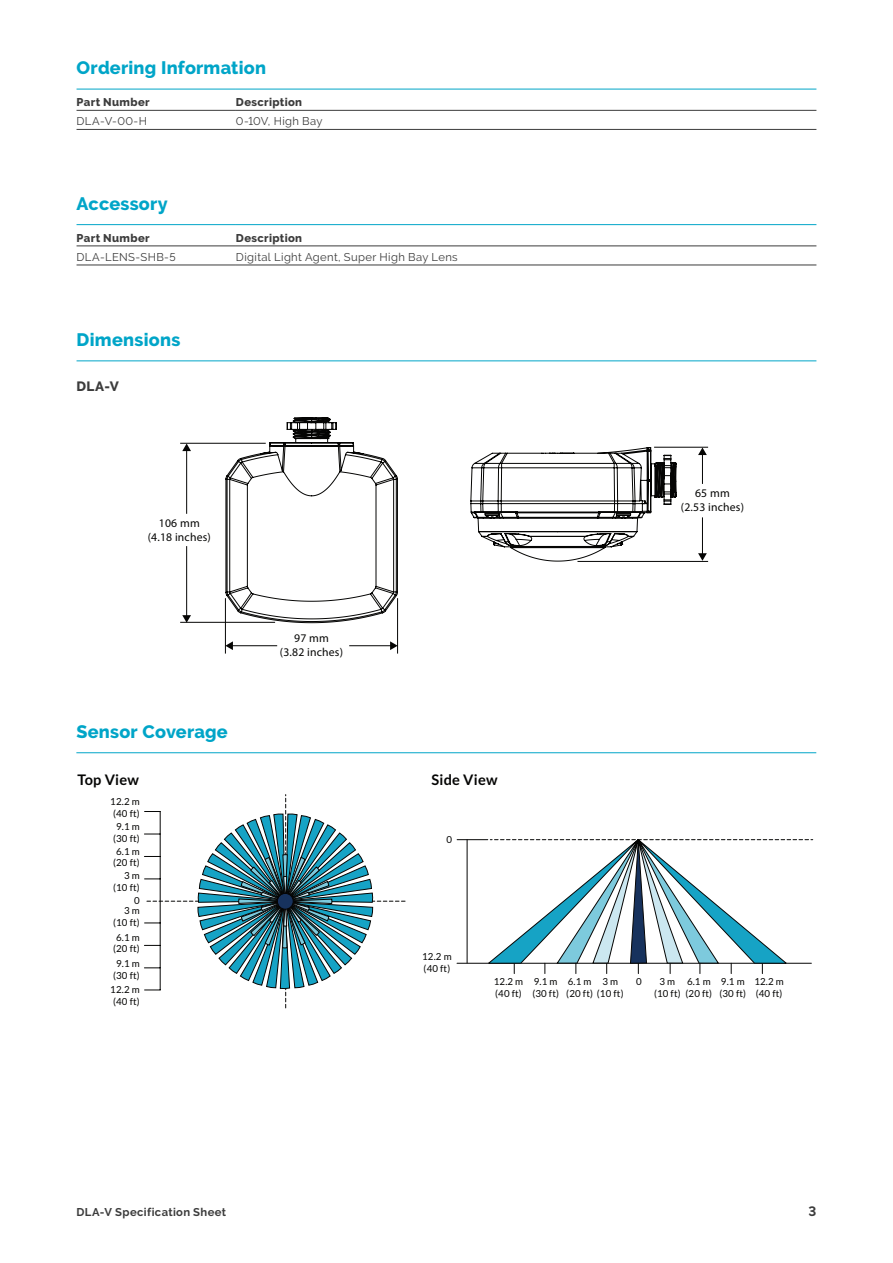
<style>
.page{position:relative;width:893px;height:1263px;background:#fff}
.page>*{position:absolute;margin:0;border:0;box-sizing:border-box;transform-origin:0 0}
.A4_Cover_Headline_32{font:800 18px "Raleway";letter-spacing:.015em;color:#00a5c8}
.t1{font:700 14.55px "Lato";letter-spacing:.015em;color:#050504}
.A4_Copy_Headline_9{font:800 13.5px "Raleway";color:#3c3c3c}
.t2{font:700 13.5px "Raleway";color:#3c3c3c}
.t3{font:11.7px/14.1px "Lato";letter-spacing:.015em;color:#050504;text-align:center}
.A4_Cover_Headline_32-2{font:11.25px "Raleway";letter-spacing:.03em;color:#3c3c3c}
.A4_Cover_Headline_32-3{font:800 11.25px "Raleway";letter-spacing:.03em;color:#3c3c3c}
.t4{font:700 11.25px "Raleway";letter-spacing:.035em;color:#3c3c3c}
.t5{font:9.75px/11.7px "Lato";letter-spacing:.015em;color:#050504}
</style>
<div class="page">
<hr style="left:654px;top:447px;width:54px;height:1px;background:#050504">
<hr style="left:577px;top:561px;width:131px;height:1px;background:#050504">
<hr style="left:702px;top:454px;width:1px;height:30px;background:#050504">
<svg style="left:698px;top:447px;width:9px;height:8px"></svg>
<hr style="left:702px;top:517px;width:1px;height:37px;background:#050504">
<svg style="left:698px;top:553px;width:9px;height:8px"></svg>
<hr style="left:225px;top:598px;width:1px;height:56px;background:#050504">
<hr style="left:397px;top:598px;width:1px;height:56px;background:#050504">
<hr style="left:232px;top:645px;width:45px;height:1px;background:#050504">
<svg style="left:225px;top:641px;width:8px;height:9px"></svg>
<hr style="left:349px;top:645px;width:42px;height:1px;background:#050504">
<svg style="left:390px;top:641px;width:8px;height:9px"></svg>
<hr style="left:180px;top:443px;width:86px;height:1px;background:#050504">
<hr style="left:186px;top:450px;width:1px;height:64px;background:#050504">
<svg style="left:182px;top:443px;width:9px;height:8px"></svg>
<hr style="left:186px;top:546px;width:1px;height:70px;background:#050504">
<svg style="left:182px;top:615px;width:9px;height:7px"></svg>
<hr style="left:180px;top:622px;width:95px;height:1px;background:#050504">
<svg style="left:225px;top:417px;width:452px;height:206px"></svg>
<hr style="left:77px;top:360px;width:739px;height:1px;background:#00a5c8">
<hr style="left:77px;top:89px;width:159px;height:1px;background:#00a5c8">
<hr style="left:236px;top:89px;width:580px;height:1px;background:#00a5c8">
<hr style="left:77px;top:110px;width:159px;height:1px;background:#3c3c3c">
<hr style="left:236px;top:110px;width:580px;height:1px;background:#3c3c3c">
<hr style="left:77px;top:129px;width:159px;height:1px;background:#3c3c3c">
<hr style="left:236px;top:129px;width:580px;height:1px;background:#3c3c3c">
<svg style="left:144px;top:794px;width:261px;height:214px"></svg>
<div style="left:277px;top:893px;width:16px;height:16px;background:#17325d;border-radius:50%"></div>
<div style="left:277px;top:893px;width:16px;height:16px;border:1px solid #050504;border-radius:50%"></div>
<hr style="left:467px;top:840px;width:1px;height:123px;background:#050504">
<hr style="left:457px;top:839px;width:31px;height:1px;background:#050504">
<hr style="left:457px;top:963px;width:354px;height:1px;background:#050504">
<svg style="left:487px;top:839px;width:326px;height:135px"></svg>
<hr style="left:76px;top:752px;width:740px;height:1px;background:#00a5c8">
<hr style="left:77px;top:245px;width:159px;height:1px;background:#3c3c3c">
<hr style="left:236px;top:245px;width:580px;height:1px;background:#3c3c3c">
<hr style="left:77px;top:265px;width:159px;height:1px;background:#3c3c3c">
<hr style="left:236px;top:265px;width:580px;height:1px;background:#3c3c3c">
<hr style="left:77px;top:224px;width:159px;height:1px;background:#00a5c8">
<hr style="left:236px;top:224px;width:580px;height:1px;background:#00a5c8">
<p class="A4_Cover_Headline_32" style="left:77px;top:58px;width:191px">Ordering Information</p>
<p class="A4_Cover_Headline_32-3" style="left:77px;top:96px;width:75px">Part Number</p>
<p class="A4_Cover_Headline_32-3" style="left:236px;top:96px;width:68px">Description</p>
<p class="A4_Cover_Headline_32-2" style="left:77px;top:115px;width:72px">DLA-V-00-H</p>
<p class="A4_Cover_Headline_32-2" style="left:236px;top:115px;width:88px">0-10V, High Bay</p>
<p class="A4_Cover_Headline_32" style="left:77px;top:193px;width:93px">Accessory</p>
<p class="A4_Cover_Headline_32-3" style="left:77px;top:231px;width:75px">Part Number</p>
<p class="A4_Cover_Headline_32-3" style="left:236px;top:231px;width:68px">Description</p>
<p class="A4_Cover_Headline_32-2" style="left:77px;top:250px;width:101px">DLA-LENS-SHB-5</p>
<p class="A4_Cover_Headline_32-2" style="left:236px;top:250px;width:223px">Digital Light Agent, Super High Bay Lens</p>
<p class="A4_Cover_Headline_32" style="left:77px;top:330px;width:105px">Dimensions</p>
<p class="A4_Copy_Headline_9" style="left:77px;top:379px;width:44px">DLA-V</p>
<p class="t3" style="left:148px;top:516px;width:65px">106 mm (4.18 inches)</p>
<p class="A4_Cover_Headline_32" style="left:76px;top:722px;width:153px">Sensor Coverage</p>
<p class="t3" style="left:280px;top:630px;width:65px">97 mm<br>(3.82 inches)</p>
<p class="t1" style="left:77px;top:771px;width:63px">Top View</p>
<p class="t1" style="left:432px;top:771px;width:67px">Side View</p>
<p class="t5" style="left:110px;top:796px;width:31px">12.2 m (40 ft)</p>
<p class="t5" style="left:113px;top:845px;width:28px;text-align:center">6.1 m (20 ft)</p>
<p class="t5" style="left:113px;top:904px;width:28px;text-align:right">3 m (10 ft)</p>
<p class="t5" style="left:113px;top:821px;width:28px;text-align:center">9.1 m (30 ft)</p>
<p class="t5" style="left:113px;top:869px;width:28px;text-align:right">3 m (10 ft)</p>
<p class="t5" style="left:134px;top:894px;width:7px">0</p>
<p class="t5" style="left:447px;top:833px;width:7px">0</p>
<p class="t3" style="left:681px;top:486px;width:65px">65 mm<br>(2.53 inches)</p>
<p class="t5" style="left:113px;top:931px;width:28px;text-align:center">6.1 m (20 ft)</p>
<p class="t5" style="left:113px;top:958px;width:28px;text-align:center">9.1 m (30 ft)</p>
<p class="t5" style="left:110px;top:983px;width:31px">12.2 m (40 ft)</p>
<p class="t5" style="left:422px;top:951px;width:31px">12.2 m (40 ft)</p>
<p class="t5" style="left:494px;top:976px;width:31px">12.2 m (40 ft)</p>
<p class="t5" style="left:532px;top:976px;width:28px">9.1 m (30 ft)</p>
<p class="t5" style="left:566px;top:976px;width:59px;text-indent:36px">3 m (20 ft) (10 ft)</p>
<p class="t5" style="left:636px;top:976px;width:7px">0</p>
<p class="t5" style="left:719px;top:976px;width:28px">9.1 m (30 ft)</p>
<p class="t5" style="left:654px;top:976px;width:28px;text-align:center">3 m (10 ft)</p>
<p class="t5" style="left:568px;top:976px;width:25px">6.1 m</p>
<p class="t5" style="left:754px;top:976px;width:31px">12.2 m (40 ft)</p>
<p class="t5" style="left:685px;top:976px;width:28px">6.1 m (20 ft)</p>
<p class="t4" style="left:77px;top:1206px;width:151px">DLA-V Specification Sheet</p>
<h3 class="t2" style="left:808px;top:1204px;width:9px">3</h3>
</div>
